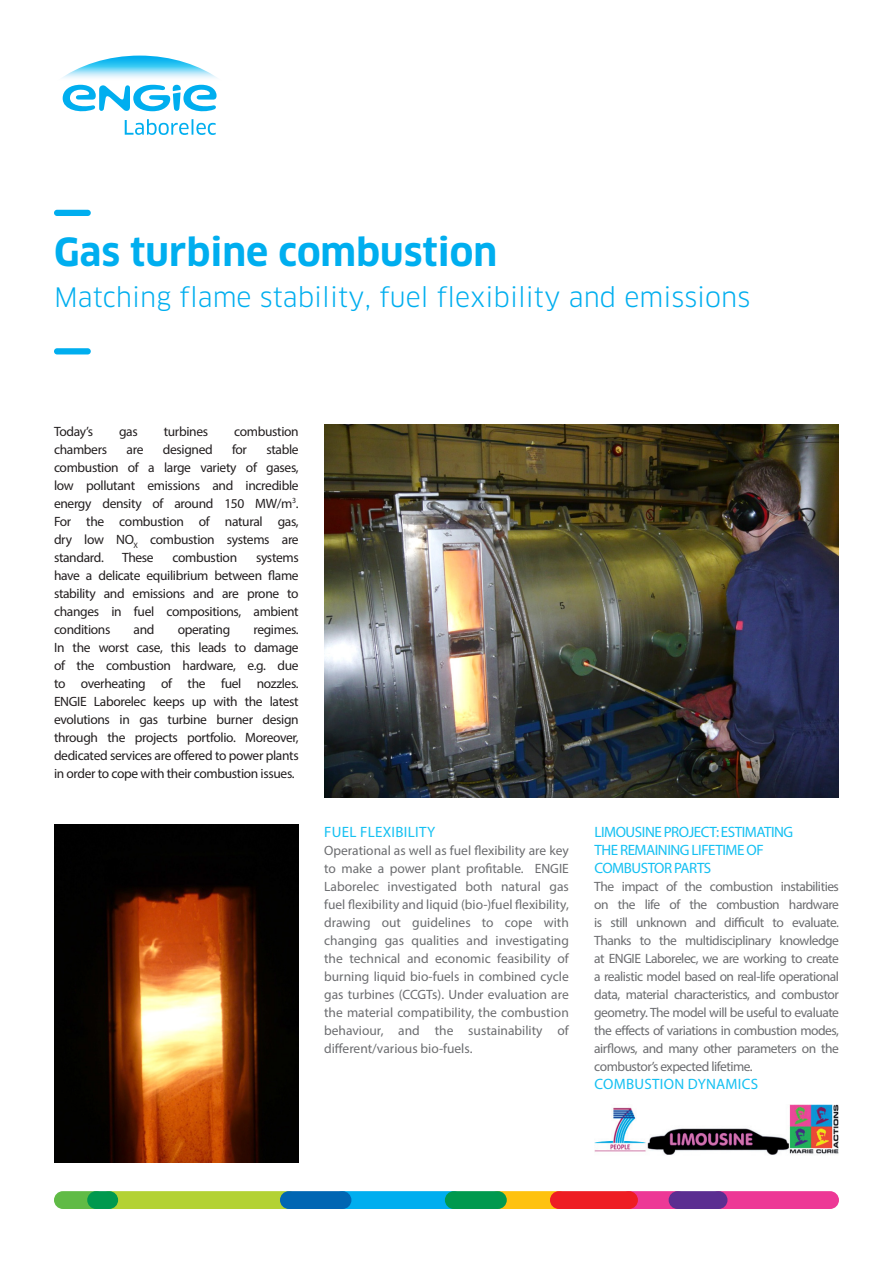
<style>
.page{position:relative;width:893px;height:1263px;background:#fff}
.page>*{position:absolute;margin:0;border:0;box-sizing:border-box;transform-origin:0 0}
.t1{font:700 37.8px "Clan OT";color:#00aeef}
.t2{font:26.1px "Clan OT";color:#00aeef}
.t3{font:15px/18px "Myriad Pro";letter-spacing:-.03em;color:#15c0f2}
.t4{font:15px "Myriad Pro";letter-spacing:.02em;color:#15c0f2}
.t5{font:13.5px/18px "Myriad Pro";letter-spacing:-.015em;color:#6c6d70;text-align:justify}
.t6{font:13.5px/18px "Myriad Pro";letter-spacing:-.025em;color:#231f20;text-align:justify}
</style>
<div class="page">
<div style="left:710px;top:1191px;width:129px;height:18px;background:#ed3896;border-radius:9px"></div>
<div style="left:620px;top:1191px;width:66px;height:18px;background:#ed3896;border-radius:9px"></div>
<div style="left:489px;top:1191px;width:79px;height:18px;background:#fec210;border-radius:9px"></div>
<div style="left:550px;top:1191px;width:88px;height:18px;background:#ee1d23;border-radius:9px"></div>
<div style="left:334px;top:1191px;width:129px;height:18px;background:#00aeef;border-radius:9px"></div>
<div style="left:100px;top:1191px;width:198px;height:18px;background:#b3d234;border-radius:9px"></div>
<div style="left:54px;top:1191px;width:51px;height:18px;background:#60bb46;border-radius:9px"></div>
<div style="left:445px;top:1191px;width:62px;height:18px;background:#00994e;border-radius:9px"></div>
<div style="left:280px;top:1191px;width:71px;height:18px;background:#0166b3;border-radius:9px"></div>
<div style="left:87px;top:1191px;width:31px;height:18px;background:#00994e;border-radius:9px"></div>
<div style="left:669px;top:1191px;width:58px;height:18px;background:#5b2e91;border-radius:9px"></div>
<div style="left:54px;top:210px;width:37px;height:6px;background:#00aeef;border-radius:3px"></div>
<div style="left:54px;top:348px;width:37px;height:6px;background:#00aeef;border-radius:3px"></div>
<img style="left:324px;top:425px;width:515px;height:372px">
<img style="left:54px;top:825px;width:245px;height:337px">
<img style="left:594px;top:1104px;width:245px;height:51px">
<svg style="left:62px;top:56px;width:155px;height:79px"></svg>
<p class="t1" style="left:54px;top:231px;width:445px">Gas turbine combustion</p>
<p class="t2" style="left:54px;top:281px;width:698px">Matching flame stability, fuel flexibility and emissions</p>
<p class="t6" style="left:54px;top:422px;width:41px">Today’s</p>
<p class="t6" style="left:119px;top:422px;width:20px">gas</p>
<p class="t6" style="left:164px;top:422px;width:46px">turbines</p>
<p class="t6" style="left:234px;top:422px;width:66px">combustion</p>
<p class="t6" style="left:54px;top:440px;width:55px">chambers</p>
<p class="t6" style="left:127px;top:440px;width:18px">are</p>
<p class="t6" style="left:163px;top:440px;width:51px">designed</p>
<p class="t6" style="left:232px;top:440px;width:16px">for</p>
<p class="t6" style="left:54px;top:440px;width:246px;text-indent:212px">stable combustion of a large variety of gases, low pollutant emissions and incredible energy density of around 150 MW/m<sup>3</sup>.<br>For the combustion of natural gas, dry low NO<sub>X</sub> combustion systems are standard.</p>
<p class="t6" style="left:122px;top:548px;width:33px">These</p>
<p class="t6" style="left:173px;top:548px;width:66px">combustion</p>
<p class="t6" style="left:54px;top:548px;width:246px;text-indent:202px">systems have a delicate equilibrium between flame stability and emissions and are prone to changes in fuel compositions, ambient conditions</p>
<p class="t6" style="left:134px;top:620px;width:22px">and</p>
<p class="t6" style="left:178px;top:620px;width:54px">operating</p>
<p class="t6" style="left:54px;top:620px;width:246px;text-indent:199px">regimes.<br>In the worst case, this leads to damage of the combustion hardware, e.g. due to overheating of the fuel nozzles.<br>ENGIE Laborelec keeps up with the latest evolutions in gas turbine burner design through the projects portfolio. Moreover, dedicated services are offered to power plants in order to cope with their combustion issues.</p>
<p class="t4" style="left:324px;top:822px;width:113px">FUEL FLEXIBILITY</p>
<p class="t5" style="left:324px;top:841px;width:246px">Operational as well as fuel flexibility are key to make a power plant profitable. ENGIE Laborelec investigated both natural gas fuel flexibility and liquid (bio-)fuel flexibility, drawing out guidelines to cope with changing gas qualities and investigating the technical and economic feasibility of burning liquid bio-fuels in combined cycle gas turbines (CCGTs). Under evaluation are the material compatibility, the combustion behaviour, and the sustainability of different/various bio-fuels.</p>
<p class="t3" style="left:594px;top:822px;width:200px">LIMOUSINE PROJECT: ESTIMATING<br>THE REMAINING LIFETIME OF<br>COMBUSTOR PARTS</p>
<p class="t5" style="left:594px;top:877px;width:246px">The impact of the combustion instabilities on the life of the combustion hardware is still unknown and difficult to evaluate.<br>Thanks to the multidisciplinary knowledge at ENGIE Laborelec, we are working to create a realistic model based on real-life operational data, material characteristics, and combustor geometry. The model will be useful to evaluate the effects of variations in combustion modes, airflows, and many other parameters on the combustor’s expected lifetime.</p>
<p class="t4" style="left:594px;top:1074px;width:165px">COMBUSTION DYNAMICS</p>
</div>
